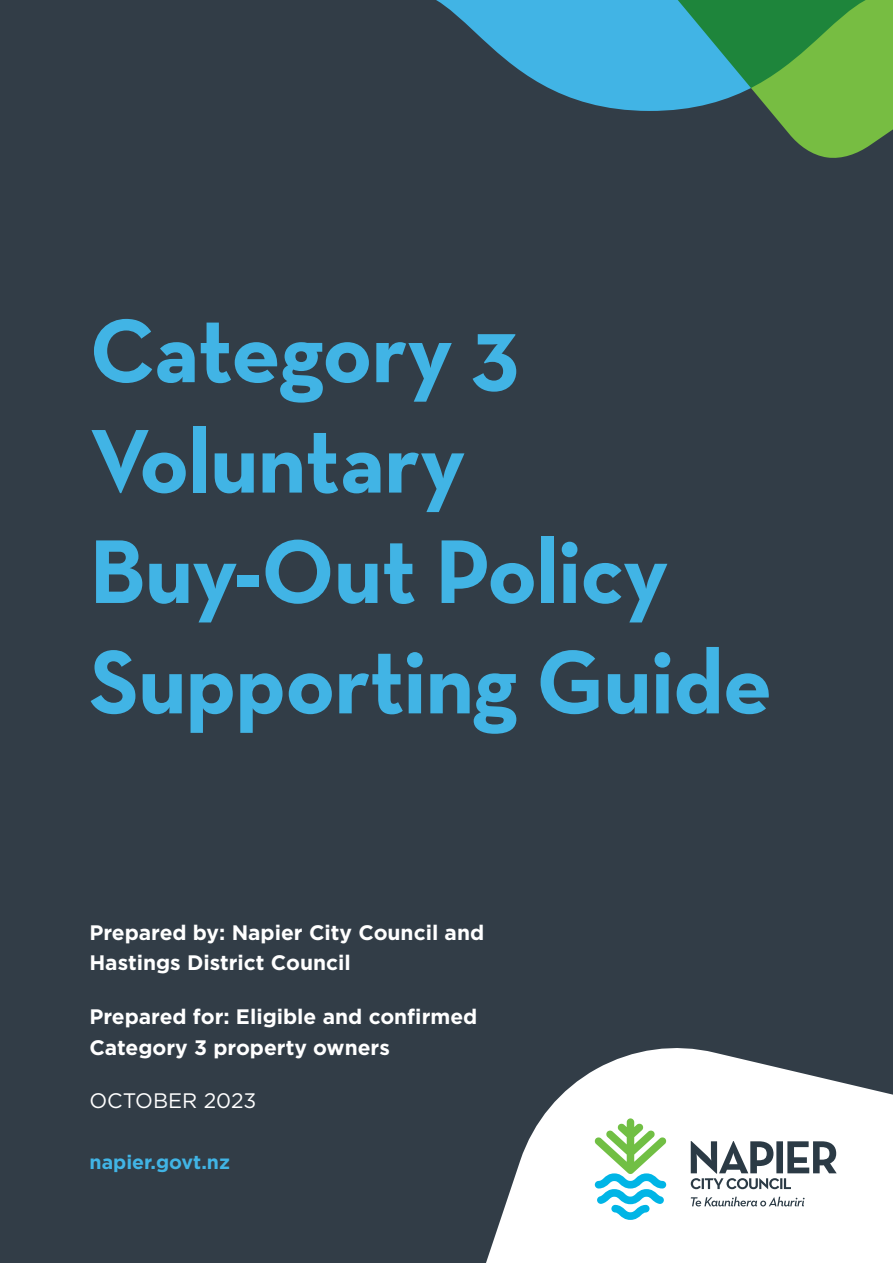
<style>
.page{position:relative;width:893px;height:1263px;background:#323d47}
.page>*{position:absolute;margin:0;border:0;box-sizing:border-box;transform-origin:0 0}
.t1{font:700 91.95px/110.4px "Neutraface Text";letter-spacing:-.01em;color:#41b4e5}
.t2{font:700 21px/30.6px "Gotham";color:#fff}
.t3{font:21px "Gotham";color:#fff}
.t4{font:700 19.5px "Gotham";color:#41b4e5}
</style>
<div class="page">
<svg style="left:772px;top:113px;width:121px;height:45px;fill:#77bd42"></svg>
<svg style="left:436px;top:0;width:457px;height:113px"></svg>
<svg style="left:486px;top:1048px;width:407px;height:215px;fill:#fff"></svg>
<svg style="left:691px;top:1141px;width:146px;height:48px"></svg>
<svg style="left:691px;top:1197px;width:114px;height:9px"></svg>
<svg style="left:594px;top:1118px;width:73px;height:102px"></svg>
<p class="t1" style="left:90px;top:295px;width:684px">Category 3<br>Voluntary<br>Buy-Out Policy<br>Supporting Guide</p>
<p class="t2" style="left:89px;top:917px;width:396px">Prepared by: Napier City Council and<br>Hastings District Council</p>
<p class="t2" style="left:89px;top:1001px;width:389px">Prepared for: Eligible and confirmed<br>Category 3 property owners</p>
<p class="t3" style="left:89px;top:1087px;width:169px">OCTOBER 2023</p>
<p class="t4" style="left:90px;top:1149px;width:142px">napier.govt.nz</p>
</div>
